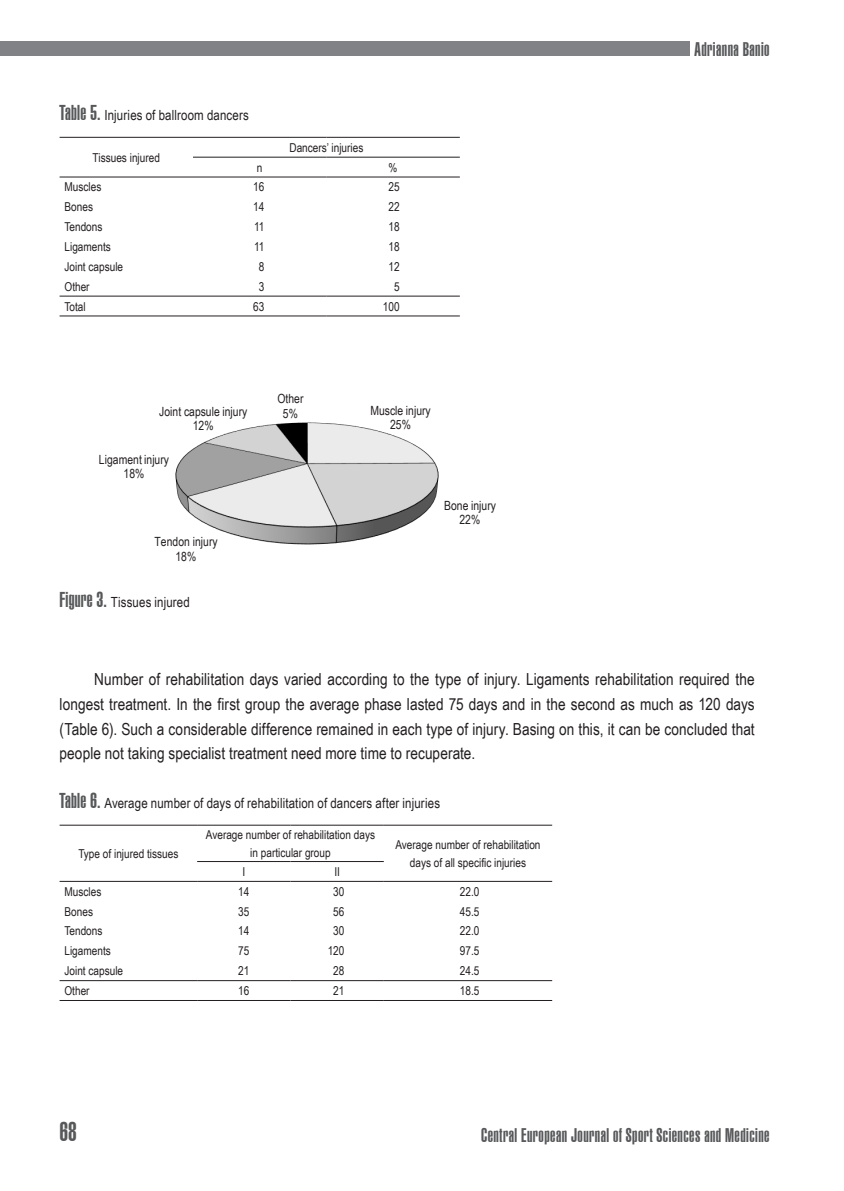
<style>
.page{position:relative;width:844px;height:1191px;background:#fff}
.page>*{position:absolute;margin:0;border:0;box-sizing:border-box;transform-origin:0 0}
.t1{font:900 extra-condensed 26.25px "Swiss 911 BT";color:#57585a}
.t2{font:900 extra-condensed 19.25px "Swiss 911 BT";letter-spacing:.025em;color:#57585a}
.t3{font:16.62px/24.5px "Arial Narrow";letter-spacing:.005em;color:#231f20;text-align:justify}
.t4{font:14px "Arial Narrow";letter-spacing:.01em;color:#231f20}
.t5{font:12.6px/14.5px "Arial Narrow";letter-spacing:.005em;color:#231f20;text-align:center}
.t6{font:12.25px/17.5px "Arial Narrow";color:#231f20;text-align:center}
.s1{font-family:"Swiss 911 BT";font-weight:900;font-stretch:extra-condensed;font-size:21px;color:#57585a}
</style>
<div class="page">
<div style="left:0;top:41px;width:689px;height:15px;background:#808285"></div>
<hr style="left:60px;top:137px;width:133px;height:1px;background:#231f20">
<hr style="left:193px;top:137px;width:133px;height:1px;background:#231f20">
<hr style="left:326px;top:137px;width:133px;height:1px;background:#231f20">
<hr style="left:193px;top:157px;width:133px;height:1px;background:#231f20">
<hr style="left:326px;top:157px;width:133px;height:1px;background:#231f20">
<hr style="left:60px;top:177px;width:133px;height:1px;background:#231f20">
<hr style="left:193px;top:177px;width:133px;height:1px;background:#231f20">
<hr style="left:326px;top:177px;width:133px;height:1px;background:#231f20">
<hr style="left:60px;top:296px;width:133px;height:1px;background:#231f20">
<hr style="left:193px;top:296px;width:133px;height:1px;background:#231f20">
<hr style="left:326px;top:296px;width:133px;height:1px;background:#231f20">
<hr style="left:60px;top:316px;width:133px;height:1px;background:#231f20">
<hr style="left:193px;top:316px;width:133px;height:1px;background:#231f20">
<hr style="left:326px;top:316px;width:133px;height:1px;background:#231f20">
<img style="left:175px;top:422px;width:264px;height:123px">
<hr style="left:60px;top:825px;width:137px;height:1px;background:#231f20">
<hr style="left:197px;top:825px;width:93px;height:1px;background:#231f20">
<hr style="left:290px;top:825px;width:94px;height:1px;background:#231f20">
<hr style="left:384px;top:825px;width:168px;height:1px;background:#231f20">
<hr style="left:197px;top:861px;width:93px;height:1px;background:#231f20">
<hr style="left:290px;top:861px;width:94px;height:1px;background:#231f20">
<hr style="left:60px;top:881px;width:137px;height:1px;background:#231f20">
<hr style="left:197px;top:881px;width:93px;height:1px;background:#231f20">
<hr style="left:290px;top:881px;width:94px;height:1px;background:#231f20">
<hr style="left:384px;top:881px;width:168px;height:1px;background:#231f20">
<hr style="left:60px;top:980px;width:137px;height:1px;background:#231f20">
<hr style="left:197px;top:980px;width:93px;height:1px;background:#231f20">
<hr style="left:290px;top:980px;width:94px;height:1px;background:#231f20">
<hr style="left:384px;top:980px;width:168px;height:1px;background:#231f20">
<hr style="left:60px;top:1000px;width:137px;height:1px;background:#231f20">
<hr style="left:197px;top:1000px;width:93px;height:1px;background:#231f20">
<hr style="left:290px;top:1000px;width:94px;height:1px;background:#231f20">
<hr style="left:384px;top:1000px;width:168px;height:1px;background:#231f20">
<p class="t4" style="left:60px;top:105px;width:191px"><span class="s1">Table 5.</span> Injuries of ballroom dancers</p>
<p class="t6" style="left:93px;top:148px;width:69px">Tissues injured</p>
<p class="t6" style="left:289px;top:138px;width:75px">Dancers’ injuries</p>
<p class="t6" style="left:257px;top:158px;width:7px">n</p>
<p class="t6" style="left:388px;top:158px;width:10px">%</p>
<p class="t6" style="left:64px;top:178px;width:38px">Muscles</p>
<p class="t6" style="left:253px;top:178px;width:13px">16</p>
<p class="t6" style="left:388px;top:178px;width:13px">25</p>
<p class="t6" style="left:64px;top:198px;width:30px">Bones</p>
<p class="t6" style="left:253px;top:198px;width:13px">14</p>
<p class="t6" style="left:388px;top:198px;width:13px">22</p>
<p class="t6" style="left:64px;top:218px;width:39px">Tendons</p>
<p class="t6" style="left:254px;top:218px;width:12px">11</p>
<p class="t6" style="left:388px;top:218px;width:13px">18</p>
<p class="t6" style="left:64px;top:237px;width:48px">Ligaments</p>
<p class="t6" style="left:254px;top:237px;width:12px">11</p>
<p class="t6" style="left:388px;top:237px;width:13px">18</p>
<p class="t6" style="left:64px;top:257px;width:60px">Joint capsule</p>
<p class="t6" style="left:259px;top:257px;width:7px">8</p>
<p class="t6" style="left:388px;top:257px;width:13px">12</p>
<p class="t6" style="left:64px;top:277px;width:27px">Other</p>
<p class="t6" style="left:259px;top:277px;width:7px">3</p>
<p class="t6" style="left:394px;top:277px;width:7px">5</p>
<p class="t6" style="left:64px;top:297px;width:23px">Total</p>
<p class="t6" style="left:253px;top:297px;width:13px">63</p>
<p class="t6" style="left:383px;top:297px;width:18px">100</p>
<p class="t5" style="left:159px;top:404px;width:89px">Joint capsule injury<br>12%</p>
<p class="t5" style="left:99px;top:452px;width:72px">Ligament injury<br>18%</p>
<p class="t5" style="left:154px;top:534px;width:65px">Tendon injury<br>18%</p>
<p class="t4" style="left:60px;top:591px;width:132px"><span class="s1">Figure 3.</span> Tissues injured</p>
<p class="t5" style="left:277px;top:391px;width:28px">Other<br>5%</p>
<p class="t5" style="left:370px;top:403px;width:62px">Muscle injury<br>25%</p>
<p class="t5" style="left:444px;top:497px;width:53px">Bone injury<br>22%</p>
<p class="t2" style="left:694px;top:38px;width:76px">Adrianna Banio</p>
<p class="t3" style="left:60px;top:666px;width:696px;text-indent:35px">Number of rehabilitation days varied according to the type of injury. Ligaments rehabilitation required the longest treatment. In the first group the average phase lasted 75 days and in the second as much as 120 days (Table 6). Such a considerable difference remained in each type of injury. Basing on this, it can be concluded that people not taking specialist treatment need more time to recuperate.</p>
<p class="t4" style="left:60px;top:793px;width:382px"><span class="s1">Table 6.</span> Average number of days of rehabilitation of dancers after injuries</p>
<p class="t6" style="left:78px;top:844px;width:101px">Type of injured tissues</p>
<p class="t6" style="left:206px;top:825px;width:171px">Average number of rehabilitation days in particular group</p>
<p class="t6" style="left:395px;top:835px;width:146px">Average number of rehabilitation days of all specific injuries</p>
<p class="t6" style="left:242px;top:862px;width:4px">I</p>
<p class="t6" style="left:334px;top:862px;width:7px">II</p>
<p class="t6" style="left:64px;top:882px;width:38px">Muscles</p>
<p class="t6" style="left:238px;top:882px;width:13px">14</p>
<p class="t6" style="left:333px;top:882px;width:13px">30</p>
<p class="t6" style="left:460px;top:882px;width:21px">22.0</p>
<p class="t6" style="left:64px;top:902px;width:30px">Bones</p>
<p class="t6" style="left:238px;top:902px;width:13px">35</p>
<p class="t6" style="left:333px;top:902px;width:13px">56</p>
<p class="t6" style="left:460px;top:902px;width:21px">45.5</p>
<p class="t6" style="left:64px;top:922px;width:39px">Tendons</p>
<p class="t6" style="left:238px;top:922px;width:13px">14</p>
<p class="t6" style="left:333px;top:922px;width:13px">30</p>
<p class="t6" style="left:460px;top:922px;width:21px">22.0</p>
<p class="t6" style="left:64px;top:941px;width:48px">Ligaments</p>
<p class="t6" style="left:238px;top:941px;width:13px">75</p>
<p class="t6" style="left:327px;top:941px;width:18px">120</p>
<p class="t6" style="left:459px;top:941px;width:21px">97.5</p>
<p class="t6" style="left:64px;top:961px;width:60px">Joint capsule</p>
<p class="t6" style="left:238px;top:961px;width:13px">21</p>
<p class="t6" style="left:333px;top:961px;width:13px">28</p>
<p class="t6" style="left:459px;top:961px;width:21px">24.5</p>
<p class="t6" style="left:64px;top:981px;width:27px">Other</p>
<p class="t6" style="left:238px;top:981px;width:13px">16</p>
<p class="t6" style="left:333px;top:981px;width:13px">21</p>
<p class="t6" style="left:459px;top:981px;width:21px">18.5</p>
<h1 class="t1" style="left:60px;top:1118px;width:19px">68</h1>
<p class="t2" style="left:481px;top:1124px;width:290px">Central European Journal of Sport Sciences and Medicine</p>
</div>
